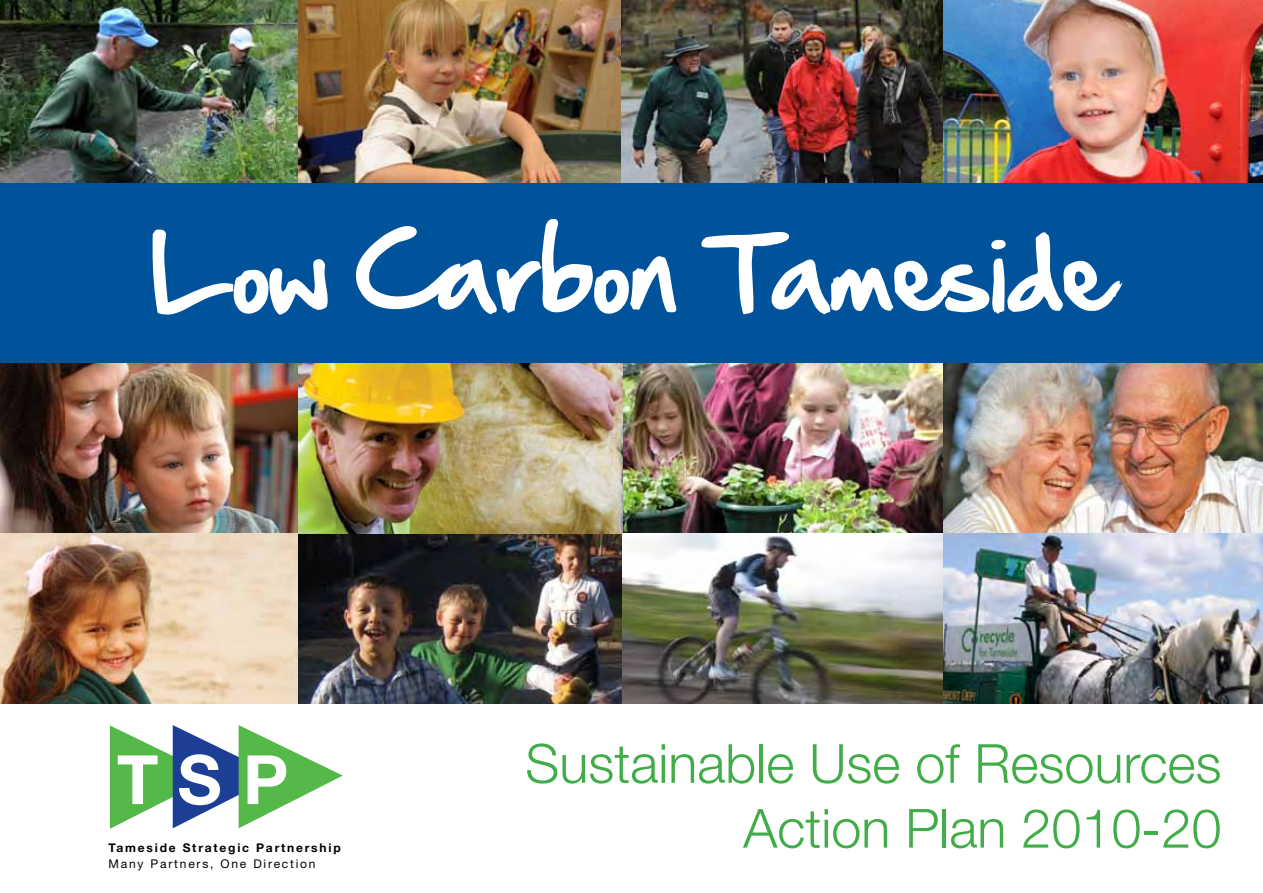
<style>
.page{position:relative;width:1263px;height:893px;background:#fff}
.page>*{position:absolute;margin:0;border:0;box-sizing:border-box;transform-origin:0 0}
.t1{font:93px "Hand Of Sean";color:#fff}
.t2{font:700 68.1px "Helvetica Neue";color:#fff}
.t3{font:300 54px "Helvetica Neue";color:#41ad49}
.t4{font:700 12px "Helvetica Neue";letter-spacing:.15em;color:#000}
.t5{font:12px "Helvetica Neue";letter-spacing:.15em;color:#000}
</style>
<div class="page">
<img style="left:0;top:0;width:621px;height:184px">
<img style="left:621px;top:0;width:642px;height:184px">
<img style="left:0;top:363px;width:298px;height:340px">
<img style="left:623px;top:363px;width:640px;height:170px">
<img style="left:298px;top:533px;width:965px;height:170px">
<img style="left:298px;top:363px;width:325px;height:170px">
<div style="left:0;top:184px;width:1263px;height:179px;background:#00539b"></div>
<svg style="left:110px;top:725px;width:233px;height:104px"></svg>
<p class="t1" style="left:153px;top:189px;width:959px">Low Carbon Tameside</p>
<p class="t2" style="left:117px;top:738px;width:173px">T S P</p>
<p class="t3" style="left:525px;top:731px;width:698px">Sustainable Use of Resources</p>
<p class="t4" style="left:109px;top:840px;width:234px">Tameside Strategic Partnership</p>
<p class="t3" style="left:743px;top:795px;width:480px">Action Plan 2010-20</p>
<p class="t5" style="left:109px;top:857px;width:208px">Many Partners, One Direction</p>
</div>
